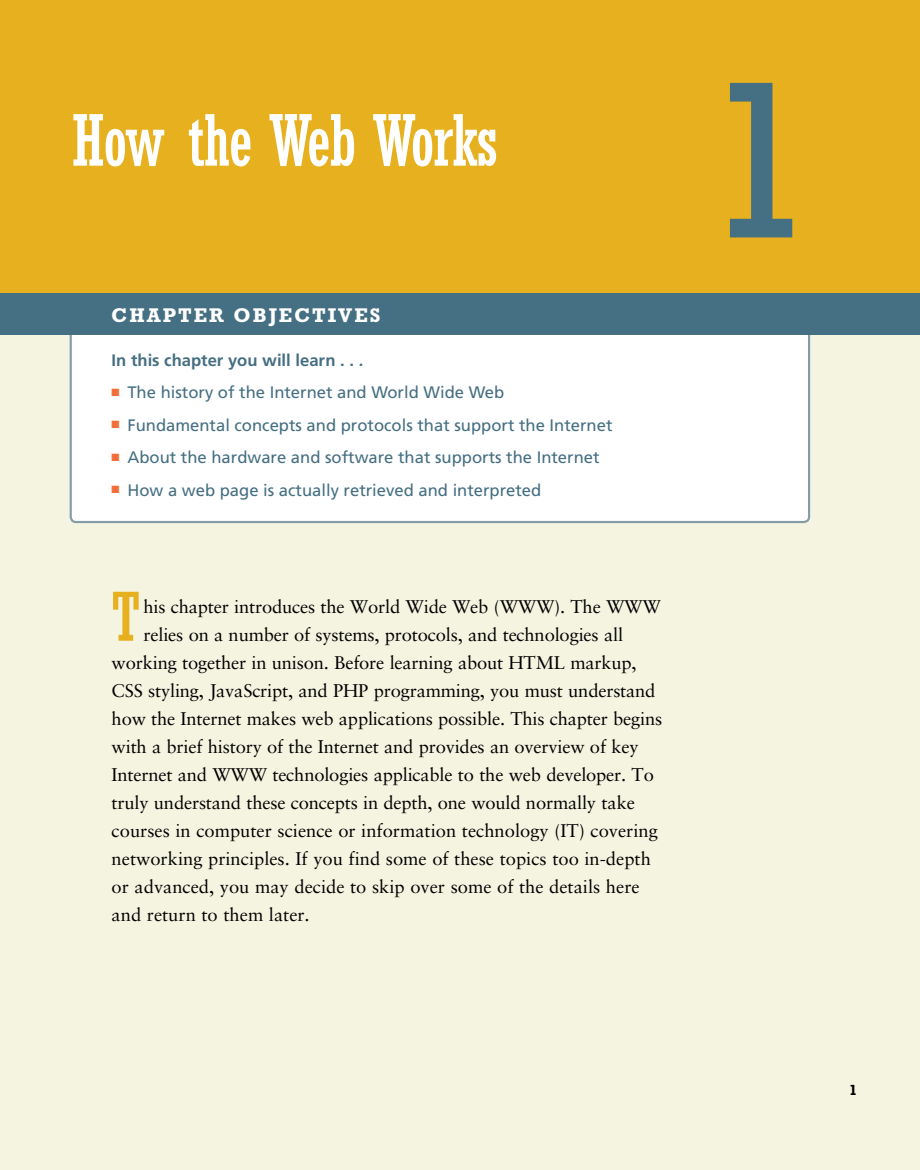
<style>
.page{position:relative;width:920px;height:1170px;background:#fff}
.page>*{position:absolute;margin:0;border:0;box-sizing:border-box;transform-origin:0 0}
.t1{font:227.5px "Rockwell Std";color:#456f82}
.t2{font:condensed 70px "Rockwell Std";letter-spacing:-.02em;color:#fff}
.t3{font:condensed 66.5px "Rockwell Std";color:#e6b01e}
.t4{font:700 20.12px "Rockwell Std";letter-spacing:.1em;color:#fff}
.t5{font:18.38px "Sabon LT Std";letter-spacing:-.01em;color:#000}
.t6{font:16.62px "Frutiger LT Std";color:#456f82}
.t7{font:700 16.62px "Frutiger LT Std";color:#456f82}
.t8{font:700 14.88px "Rockwell Std";color:#000}
</style>
<div class="page">
<div style="left:0;top:4px;width:920px;height:1165px;background:#f5f4e1"></div>
<div style="left:69px;top:335px;width:742px;height:189px;background:#fff"></div>
<div style="left:0;top:293px;width:920px;height:42px;background:#456f82"></div>
<div style="left:0;top:0;width:920px;height:293px;background:#e6b01e"></div>
<p class="t2" style="left:72px;top:100px;width:428px">How the Web Works</p>
<p class="t4" style="left:112px;top:303px;width:270px">CHAPTER OBJEcTIVES</p>
<p class="t7" style="left:112px;top:350px;width:253px">In this chapter you will learn . . .</p>
<p class="t6" style="left:112px;top:383px;width:394px"><sup>■</sup> The history of the Internet and World Wide Web</p>
<p class="t6" style="left:112px;top:415px;width:502px"><sup>■</sup> Fundamental concepts and protocols that support the Internet</p>
<p class="t6" style="left:112px;top:447px;width:489px"><sup>■</sup> About the hardware and software that supports the Internet</p>
<p class="t6" style="left:112px;top:480px;width:431px"><sup>■</sup> How a web page is actually retrieved and interpreted</p>
<p class="t3" style="left:112px;top:578px;width:30px">T</p>
<p class="t5" style="left:143px;top:595px;width:519px">his chapter introduces the World Wide Web (WWW). The WWW</p>
<p class="t5" style="left:143px;top:623px;width:481px">relies on a number of systems, protocols, and technologies all</p>
<p class="t5" style="left:112px;top:651px;width:526px">working together in unison. Before learning about HTML markup,</p>
<p class="t5" style="left:112px;top:679px;width:545px">CSS styling, JavaScript, and PHP programming, you must understand</p>
<p class="t5" style="left:112px;top:707px;width:552px">how the Internet makes web applications possible. This chapter begins</p>
<p class="t5" style="left:112px;top:735px;width:528px">with a brief history of the Internet and provides an overview of key</p>
<p class="t5" style="left:112px;top:763px;width:544px">Internet and WWW technologies applicable to the web developer. To</p>
<p class="t5" style="left:112px;top:791px;width:525px">truly understand these concepts in depth, one would normally take</p>
<p class="t5" style="left:112px;top:819px;width:548px">courses in computer science or information technology (IT) covering</p>
<p class="t5" style="left:112px;top:847px;width:541px">networking principles. If you find some of these topics too in-depth</p>
<p class="t5" style="left:112px;top:875px;width:529px">or advanced, you may decide to skip over some of the details here</p>
<p class="t5" style="left:112px;top:903px;width:200px">and return to them later.</p>
<p class="t1" style="left:697px;top:29px;width:125px">1</p>
<p class="t8" style="left:849px;top:1081px;width:10px">1</p>
</div>
